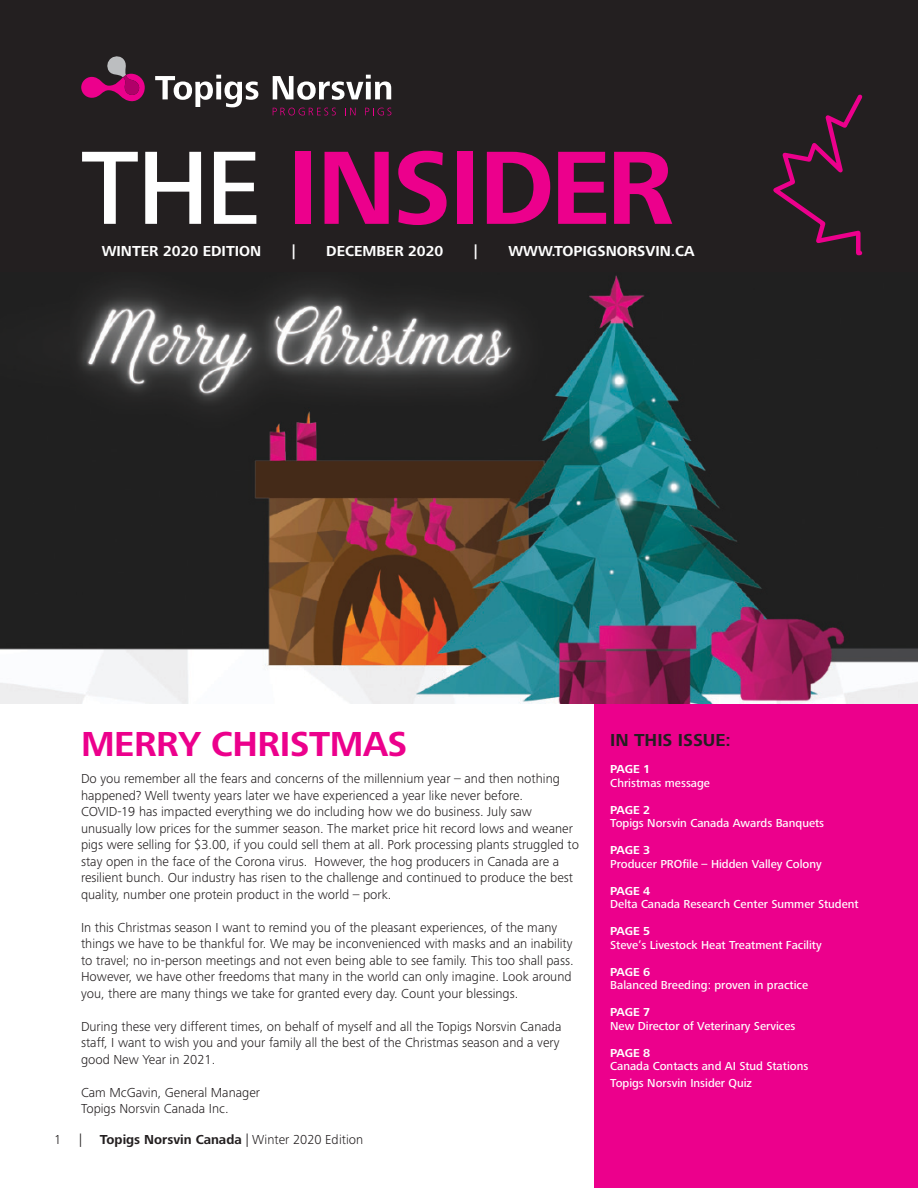
<style>
.page{position:relative;width:918px;height:1188px;background:#fff}
.page>*{position:absolute;margin:0;border:0;box-sizing:border-box;transform-origin:0 0}
.t1{font:700 108px "Frutiger Next Pro";letter-spacing:-.03em;color:#ec008c}
.t2{font:700 36px "Frutiger Next Pro";letter-spacing:-.01em;color:#ec008c}
.t3{font:700 18px "Frutiger Next Pro";color:#231f20}
.t4{font:700 15px "Frutiger Next Pro";color:#fff}
.t5{font:300 13.5px/16.5px "Frutiger Next Pro";color:#231f20}
.t6{font:700 13.5px "Frutiger Next Pro";color:#231f20}
.t7{font:500 12px "Frutiger Next Pro";color:#fff}
.t8{font:700 12px "Frutiger Next Pro";letter-spacing:-.025em;color:#fff}
.s1{font-weight:500;color:#fff}
.s2{font-weight:300}
</style>
<div class="page">
<div style="left:0;top:0;width:918px;height:279px;background:#231f20"></div>
<div style="left:594px;top:703px;width:324px;height:485px;background:#ec008c"></div>
<img style="left:0;top:275px;width:918px;height:428px">
<svg style="left:773px;top:95px;width:89px;height:160px"></svg>
<svg style="left:155px;top:75px;width:103px;height:32px"></svg>
<svg style="left:273px;top:75px;width:118px;height:25px"></svg>
<svg style="left:273px;top:108px;width:63px;height:7px"></svg>
<svg style="left:345px;top:108px;width:11px;height:7px"></svg>
<svg style="left:365px;top:108px;width:26px;height:7px"></svg>
<svg style="left:81px;top:56px;width:64px;height:46px"></svg>
<p class="t1" style="left:81px;top:126px;width:595px"><span class="s1">THE</span> INSIDER</p>
<p class="t4" style="left:102px;top:242px;width:161px">WINTER 2020 EDITION</p>
<p class="t4" style="left:292px;top:242px;width:5px">|</p>
<p class="t4" style="left:326px;top:242px;width:119px">DECEMBER 2020</p>
<p class="t4" style="left:474px;top:242px;width:5px">|</p>
<p class="t4" style="left:508px;top:242px;width:188px">WWW.TOPIGSNORSVIN.CA</p>
<p class="t2" style="left:81px;top:724px;width:328px">MERRY CHRISTMAS</p>
<p class="t5" style="left:81px;top:770px;width:500px">Do you remember all the fears and concerns of the millennium year – and then nothing happened? Well twenty years later we have experienced a year like never before.<br>COVID-19 has impacted everything we do including how we do business. July saw unusually low prices for the summer season. The market price hit record lows and weaner pigs were selling for $3.00, if you could sell them at all. Pork processing plants struggled to stay open in the face of the Corona virus. However, the hog producers in Canada are a resilient bunch. Our industry has risen to the challenge and continued to produce the best quality, number one protein product in the world – pork.</p>
<p class="t5" style="left:81px;top:919px;width:494px">In this Christmas season I want to remind you of the pleasant experiences, of the many things we have to be thankful for. We may be inconvenienced with masks and an inability to travel; no in-person meetings and not even being able to see family. This too shall pass.<br>However, we have other freedoms that many in the world can only imagine. Look around you, there are many things we take for granted every day. Count your blessings.</p>
<p class="t5" style="left:81px;top:1018px;width:482px">During these very different times, on behalf of myself and all the Topigs Norsvin Canada staff, I want to wish you and your family all the best of the Christmas season and a very good New Year in 2021.</p>
<p class="t5" style="left:81px;top:1084px;width:181px">Cam McGavin, General Manager</p>
<p class="t5" style="left:81px;top:1100px;width:149px">Topigs Norsvin Canada Inc.</p>
<p class="t5" style="left:54px;top:1131px;width:9px">1</p>
<p class="t5" style="left:79px;top:1131px;width:4px">|</p>
<p class="t6" style="left:100px;top:1132px;width:265px">Topigs Norsvin Canada <span class="s2">| Winter 2020 Edition</span></p>
<p class="t3" style="left:610px;top:730px;width:122px">IN THIS ISSUE:</p>
<p class="t8" style="left:610px;top:762px;width:42px">PAGE 1</p>
<p class="t7" style="left:610px;top:776px;width:101px">Christmas message</p>
<p class="t8" style="left:610px;top:803px;width:42px">PAGE 2</p>
<p class="t7" style="left:610px;top:816px;width:216px">Topigs Norsvin Canada Awards Banquets</p>
<p class="t8" style="left:610px;top:843px;width:42px">PAGE 3</p>
<p class="t7" style="left:610px;top:857px;width:213px">Producer PROfile – Hidden Valley Colony</p>
<p class="t8" style="left:610px;top:884px;width:42px">PAGE 4</p>
<p class="t7" style="left:610px;top:897px;width:250px">Delta Canada Research Center Summer Student</p>
<p class="t8" style="left:610px;top:924px;width:42px">PAGE 5</p>
<p class="t7" style="left:610px;top:938px;width:213px">Steve’s Livestock Heat Treatment Facility</p>
<p class="t8" style="left:610px;top:965px;width:42px">PAGE 6</p>
<p class="t7" style="left:610px;top:978px;width:199px">Balanced Breeding: proven in practice</p>
<p class="t8" style="left:610px;top:1005px;width:42px">PAGE 7</p>
<p class="t7" style="left:610px;top:1019px;width:187px">New Director of Veterinary Services</p>
<p class="t8" style="left:610px;top:1046px;width:42px">PAGE 8</p>
<p class="t7" style="left:610px;top:1059px;width:200px">Canada Contacts and AI Stud Stations</p>
<p class="t7" style="left:610px;top:1076px;width:143px">Topigs Norsvin Insider Quiz</p>
</div>
